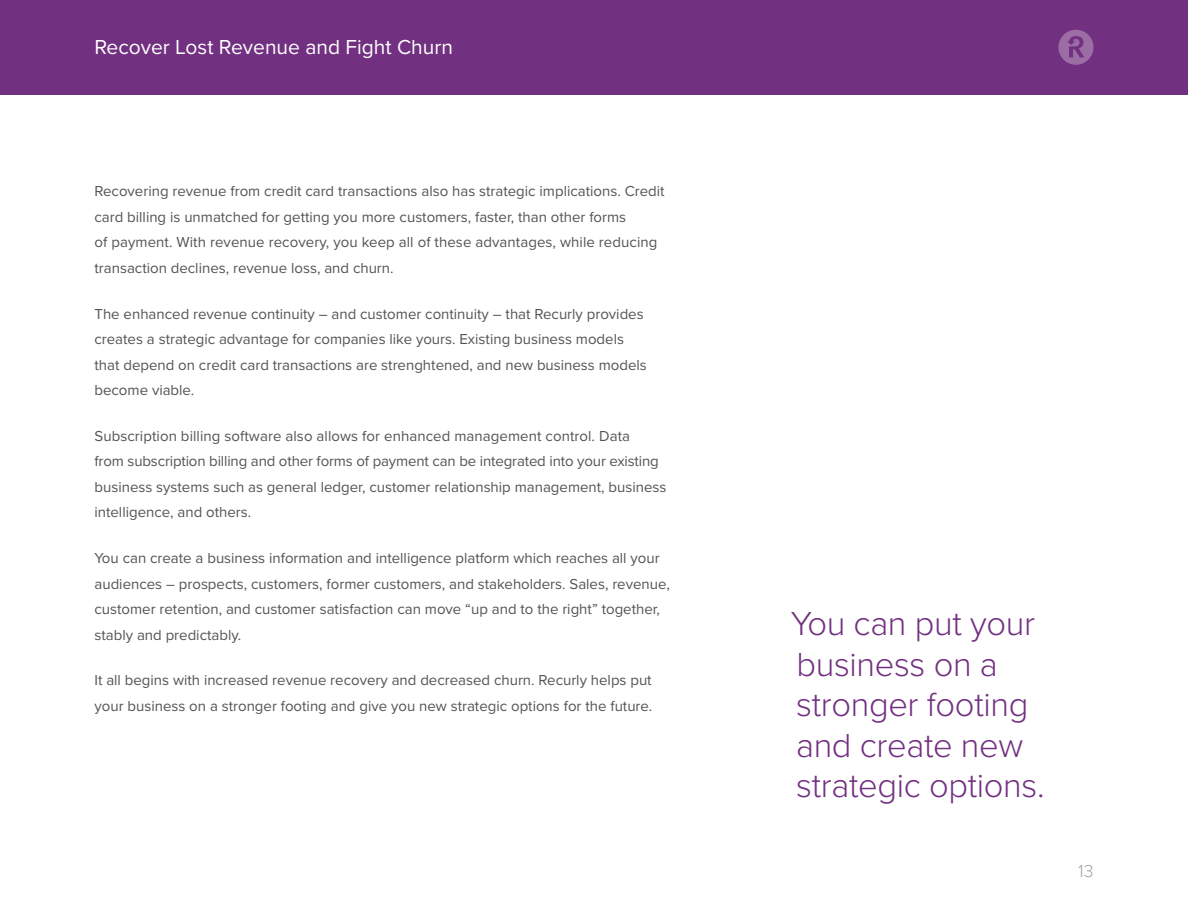
<style>
.page{position:relative;width:1188px;height:918px;background:#fff}
.page>*{position:absolute;margin:0;border:0;box-sizing:border-box;transform-origin:0 0}
.t1{font:300 34.5px/40.5px "Proxima Nova";letter-spacing:-.01em;color:#723080}
.t2{font:21px "Proxima Nova";color:#fff}
.t3{font:300 18px "Proxima Nova";color:#a3a3a7}
.t4{font:15px/25.5px "Proxima Nova";color:#545457}
</style>
<div class="page">
<div style="left:0;top:0;width:1188px;height:94px;background:#723080"></div>
<svg style="left:1058px;top:30px;width:36px;height:35px"></svg>
<h2 class="t2" style="left:94px;top:35px;width:360px">Recover Lost Revenue and Fight Churn</h2>
<p class="t4" style="left:94px;top:179px;width:572px">Recovering revenue from credit card transactions also has strategic implications. Credit card billing is unmatched for getting you more customers, faster, than other forms<br>of payment. With revenue recovery, you keep all of these advantages, while reducing transaction declines, revenue loss, and churn.</p>
<p class="t4" style="left:94px;top:301px;width:554px">The enhanced revenue continuity – and customer continuity – that Recurly provides creates a strategic advantage for companies like yours. Existing business models that depend on credit card transactions are strenghtened, and new business models become viable.</p>
<p class="t4" style="left:94px;top:423px;width:574px">Subscription billing software also allows for enhanced management control. Data<br>from subscription billing and other forms of payment can be integrated into your existing business systems such as general ledger, customer relationship management, business intelligence, and others.</p>
<p class="t4" style="left:94px;top:546px;width:577px">You can create a business information and intelligence platform which reaches all your audiences – prospects, customers, former customers, and stakeholders. Sales, revenue, customer retention, and customer satisfaction can move “up and to the right” together, stably and predictably.</p>
<p class="t4" style="left:94px;top:668px;width:559px">It all begins with increased revenue recovery and decreased churn. Recurly helps put your business on a stronger footing and give you new strategic options for the future.</p>
<h1 class="t1" style="left:791px;top:604px;width:255px">You can put your business on a stronger footing and create new strategic options.</h1>
<p class="t3" style="left:1078px;top:860px;width:17px">13</p>
</div>
